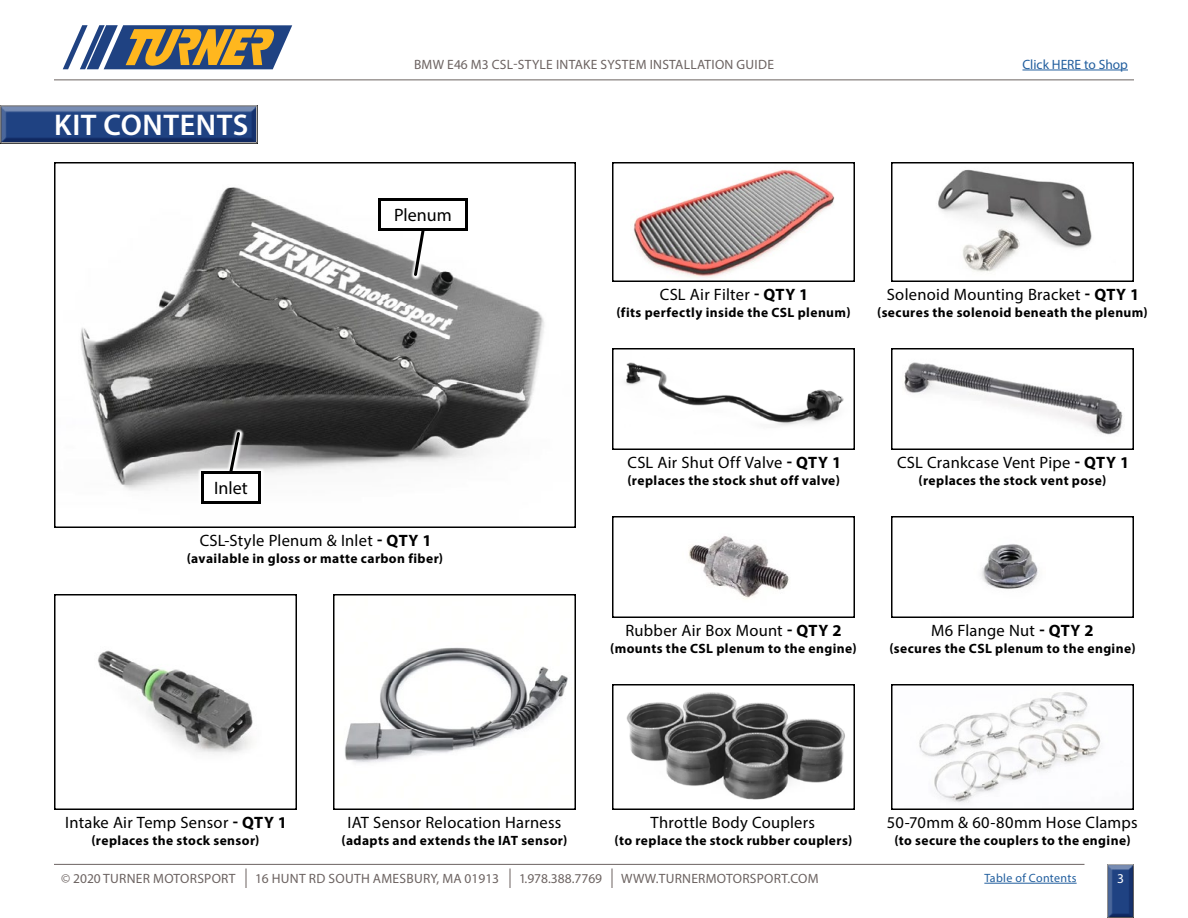
<style>
.page{position:relative;width:1188px;height:918px;background:#fff}
.page>*{position:absolute;margin:0;border:0;box-sizing:border-box;transform-origin:0 0}
.t1{font:600 30px "Myriad Pro";letter-spacing:.02em;color:#fff}
.t2{font:18px "Myriad Pro";color:#000}
.t3{font:16.5px "Myriad Pro";letter-spacing:.015em;color:#000}
.t4{font:700 13.5px "Myriad Pro";letter-spacing:.03em;color:#000}
.t5{font:13.5px "Myriad Pro";letter-spacing:.02em;color:#6c6361}
.t6{font:13.5px "Myriad Pro";color:#215e9e}
.t7{font:13.5px "Myriad Pro";color:#6c6361}
.t8{font:13.5px "Myriad Pro";color:#fff}
.t9{font:12px "Myriad Pro";letter-spacing:.025em;color:#215e9e}
.s1{font-weight:700}
</style>
<div class="page">
<hr style="left:54px;top:80px;width:1080px;height:1px;background:#6c6361">
<hr style="left:984px;top:883px;width:93px;height:1px;background:#215e9e">
<hr style="left:54px;top:864px;width:1030px;height:1px;background:#6c6361">
<svg style="left:612px;top:868px;width:1px;height:20px"></svg>
<svg style="left:246px;top:868px;width:1px;height:20px"></svg>
<svg style="left:510px;top:868px;width:1px;height:20px"></svg>
<svg style="left:63px;top:25px;width:229px;height:44px;background:#8f8875"></svg>
<div style="left:1101px;top:861px;width:39px;height:57px;background:#000;opacity:.75"></div>
<hr style="left:1022px;top:70px;width:106px;height:1px;background:#215e9e">
<div style="left:0;top:100px;width:266px;height:45px;background:#000;opacity:.75"></div>
<img style="left:80px;top:187px;width:464px;height:303px">
<div style="left:54px;top:162px;width:522px;height:366px;border:2px solid #000"></div>
<img style="left:938px;top:169px;width:154px;height:103px">
<div style="left:891px;top:162px;width:243px;height:120px;border:2px solid #000"></div>
<img style="left:904px;top:362px;width:219px;height:73px">
<div style="left:891px;top:348px;width:243px;height:102px;border:2px solid #000"></div>
<img style="left:624px;top:362px;width:220px;height:64px">
<div style="left:612px;top:348px;width:243px;height:102px;border:2px solid #000"></div>
<img style="left:633px;top:170px;width:202px;height:108px">
<div style="left:612px;top:162px;width:243px;height:120px;border:2px solid #000"></div>
<img style="left:345px;top:647px;width:223px;height:116px">
<div style="left:333px;top:594px;width:243px;height:216px;border:2px solid #000"></div>
<img style="left:98px;top:650px;width:155px;height:104px">
<div style="left:54px;top:594px;width:243px;height:216px;border:2px solid #000"></div>
<img style="left:689px;top:536px;width:100px;height:63px">
<div style="left:612px;top:516px;width:243px;height:102px;border:2px solid #000"></div>
<img style="left:981px;top:544px;width:57px;height:45px">
<div style="left:891px;top:516px;width:243px;height:102px;border:2px solid #000"></div>
<div style="left:374px;top:194px;width:98px;height:41px;background:#fff"></div>
<svg style="left:410px;top:235px;width:20px;height:45px"></svg>
<svg style="left:412px;top:231px;width:16px;height:47px"></svg>
<div style="left:378px;top:198px;width:90px;height:33px;border:3px solid #000"></div>
<div style="left:197px;top:467px;width:68px;height:41px;background:#fff"></div>
<svg style="left:224px;top:428px;width:20px;height:42px"></svg>
<svg style="left:226px;top:430px;width:16px;height:41px"></svg>
<div style="left:201px;top:471px;width:60px;height:33px;border:3px solid #000"></div>
<img style="left:626px;top:692px;width:219px;height:108px">
<div style="left:612px;top:684px;width:243px;height:126px;border:2px solid #000"></div>
<img style="left:919px;top:692px;width:182px;height:111px">
<div style="left:891px;top:684px;width:243px;height:126px;border:2px solid #000"></div>
<h1 class="t1" style="left:54px;top:106px;width:196px">KIT CONTENTS</h1>
<h2 class="t2" style="left:214px;top:476px;width:35px">Inlet</h2>
<p class="t5" style="left:414px;top:56px;width:361px">BMW E46 M3 CSL-STYLE INTAKE SYSTEM INSTALLATION GUIDE</p>
<p class="t6" style="left:1022px;top:56px;width:107px">Click HERE to Shop</p>
<h2 class="t2" style="left:394px;top:203px;width:59px">Plenum</h2>
<p class="t3" style="left:660px;top:285px;width:150px">CSL Air Filter <span class="s1">- QTY 1</span></p>
<p class="t4" style="left:616px;top:303px;width:236px">(fits perfectly inside the CSL plenum)</p>
<p class="t3" style="left:887px;top:285px;width:254px">Solenoid Mounting Bracket <span class="s1">- QTY 1</span></p>
<p class="t4" style="left:877px;top:303px;width:272px">(secures the solenoid beneath the plenum)</p>
<p class="t3" style="left:627px;top:453px;width:215px">CSL Air Shut Off Valve <span class="s1">- QTY 1</span></p>
<p class="t4" style="left:628px;top:471px;width:214px">(replaces the stock shut off valve)</p>
<p class="t3" style="left:897px;top:453px;width:234px">CSL Crankcase Vent Pipe <span class="s1">- QTY 1</span></p>
<p class="t4" style="left:919px;top:471px;width:189px">(replaces the stock vent pose)</p>
<p class="t3" style="left:200px;top:531px;width:233px">CSL-Style Plenum &amp; Inlet <span class="s1">- QTY 1</span></p>
<p class="t4" style="left:187px;top:549px;width:258px">(available in gloss or matte carbon fiber)</p>
<p class="t3" style="left:625px;top:621px;width:218px">Rubber Air Box Mount <span class="s1">- QTY 2</span></p>
<p class="t4" style="left:610px;top:639px;width:248px">(mounts the CSL plenum to the engine)</p>
<p class="t3" style="left:931px;top:621px;width:164px">M6 Flange Nut <span class="s1">- QTY 2</span></p>
<p class="t4" style="left:889px;top:639px;width:248px">(secures the CSL plenum to the engine)</p>
<p class="t3" style="left:65px;top:813px;width:223px">Intake Air Temp Sensor <span class="s1">- QTY 1</span></p>
<p class="t4" style="left:92px;top:831px;width:169px">(replaces the stock sensor)</p>
<p class="t3" style="left:348px;top:813px;width:215px">IAT Sensor Relocation Harness</p>
<p class="t4" style="left:342px;top:831px;width:227px">(adapts and extends the IAT sensor)</p>
<p class="t3" style="left:650px;top:813px;width:166px">Throttle Body Couplers</p>
<p class="t4" style="left:615px;top:831px;width:239px">(to replace the stock rubber couplers)</p>
<p class="t3" style="left:887px;top:813px;width:252px">50-70mm &amp; 60-80mm Hose Clamps</p>
<p class="t4" style="left:894px;top:831px;width:238px">(to secure the couplers to the engine)</p>
<p class="t5" style="left:61px;top:870px;width:176px">© 2020 TURNER MOTORSPORT</p>
<p class="t5" style="left:255px;top:870px;width:246px">16 HUNT RD SOUTH AMESBURY, MA 01913</p>
<p class="t7" style="left:519px;top:870px;width:85px">1.978.388.7769</p>
<p class="t5" style="left:621px;top:870px;width:199px">WWW.TURNERMOTORSPORT.COM</p>
<p class="t9" style="left:984px;top:871px;width:94px">Table of Contents</p>
<p class="t8" style="left:1117px;top:870px;width:8px">3</p>
</div>
